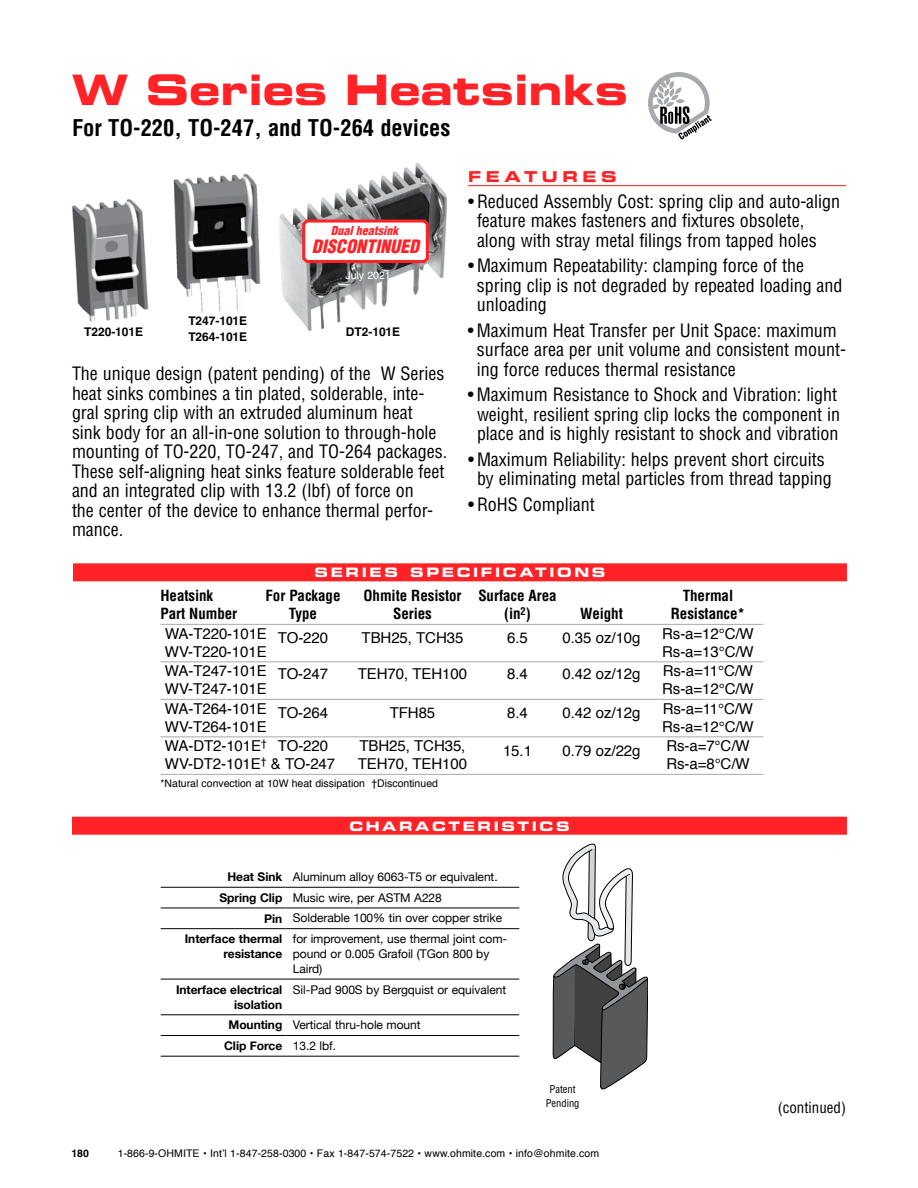
<style>
.page{position:relative;width:918px;height:1188px;background:#fff}
.page>*{position:absolute;margin:0;border:0;box-sizing:border-box;transform-origin:0 0}
.t1{font:42px "Eurostile Bold Extended Two";color:#ff2227}
.t2{font:700 condensed 22.5px "Helvetica";color:#000}
.t3{font:condensed 18px/19.5px "Helvetica";color:#000}
.t4{font:italic 900 condensed 18px "Helvetica";color:#ff2227}
.t5{font:15px "Helvetica";letter-spacing:-.005em;color:#000}
.t6{font:700 condensed 15px "Helvetica";letter-spacing:-.005em;color:#000}
.t7{font:condensed 15px "Helvetica";color:#000}
.t8{font:15px "Eurostile Bold Extended Two";letter-spacing:.3em;color:#ff2227}
.t9{font:13.05px "Eurostile Bold Extended Two";letter-spacing:.2em;color:#fff}
.t10{font:12px/21px "Helvetica Neue";letter-spacing:-.005em;color:#000}
.t11{font:700 12px/15px "Helvetica Neue";letter-spacing:-.005em;color:#000;text-align:right}
.t12{font:700 12px/16.5px "Helvetica";letter-spacing:-.005em;color:#000}
.t13{font:italic 900 condensed 12px "Helvetica";color:#ff2227}
.t14{font:10.5px "Helvetica";letter-spacing:.01em;color:#000}
.t15{font:condensed 10.5px/13.5px "Helvetica";color:#000;text-align:center}
.t16{font:10.5px "Helvetica";color:#fff}
.t17{font:700 10.5px "Helvetica";color:#000}
.s1{font-weight:700}
</style>
<div class="page">
<svg style="left:553px;top:844px;width:95px;height:245px"></svg>
<hr style="left:160px;top:624px;width:604px;height:1px;background:#a7a9ac">
<hr style="left:160px;top:661px;width:604px;height:1px;background:#a7a9ac">
<hr style="left:160px;top:699px;width:604px;height:1px;background:#a7a9ac">
<hr style="left:160px;top:736px;width:604px;height:1px;background:#a7a9ac">
<hr style="left:160px;top:774px;width:604px;height:1px;background:#a7a9ac">
<hr style="left:161px;top:887px;width:124px;height:1px;background:#000">
<hr style="left:285px;top:887px;width:234px;height:1px;background:#000">
<hr style="left:161px;top:908px;width:124px;height:1px;background:#000">
<hr style="left:285px;top:908px;width:234px;height:1px;background:#000">
<hr style="left:161px;top:928px;width:124px;height:1px;background:#000">
<hr style="left:285px;top:928px;width:234px;height:1px;background:#000">
<hr style="left:161px;top:979px;width:124px;height:1px;background:#000">
<hr style="left:285px;top:979px;width:234px;height:1px;background:#000">
<hr style="left:161px;top:1015px;width:124px;height:1px;background:#000">
<hr style="left:285px;top:1015px;width:234px;height:1px;background:#000">
<hr style="left:161px;top:1035px;width:124px;height:1px;background:#000">
<hr style="left:161px;top:1056px;width:124px;height:1px;background:#000">
<hr style="left:285px;top:1035px;width:234px;height:1px;background:#000">
<hr style="left:285px;top:1056px;width:234px;height:1px;background:#000">
<img style="left:71px;top:199px;width:78px;height:123px">
<img style="left:173px;top:173px;width:88px;height:140px">
<div style="left:542px;top:1081px;width:41px;height:14px;background:#fff"></div>
<img style="left:279px;top:163px;width:142px;height:168px">
<div style="left:346px;top:324px;width:61px;height:14px;background:#fff"></div>
<svg style="left:648px;top:72px;width:64px;height:67px"></svg>
<hr style="left:468px;top:185px;width:378px;height:1px;background:#ff2227">
<div style="left:72px;top:817px;width:775px;height:18px;background:#ff2227"></div>
<div style="left:73px;top:563px;width:774px;height:18px;background:#ff2227"></div>
<svg style="left:301px;top:217px;width:129px;height:47px"></svg>
<h1 class="t1" style="left:72px;top:60px;width:558px">W SERIES HEATSINKS</h1>
<p class="t2" style="left:72px;top:114px;width:380px">For TO-220, TO-247, and TO-264 devices</p>
<p class="t13" style="left:331px;top:223px;width:69px">Dual heatsink</p>
<p class="t4" style="left:312px;top:235px;width:109px">DISCONTINUED</p>
<p class="t16" style="left:346px;top:267px;width:47px">July 2021</p>
<p class="t12" style="left:84px;top:323px;width:60px">T220-101E</p>
<p class="t12" style="left:188px;top:312px;width:60px">T247-101E<br>T264-101E</p>
<p class="t12" style="left:346px;top:323px;width:56px">DT2-101E</p>
<p class="t3" style="left:72px;top:363px;width:377px">The unique design (patent pending) of the W Series heat sinks combines a tin plated, solderable, inte&shy;gral spring clip with an extruded aluminum heat<br>sink body for an all-in-one solution to through-hole mounting of TO-220, TO-247, and TO-264 packages.<br>These self-aligning heat sinks feature solderable feet and an integrated clip with 13.2 (lbf) of force on<br>the center of the device to enhance thermal perfor&shy;mance.</p>
<p class="t8" style="left:468px;top:166px;width:146px">FEATURES</p>
<p class="t3" style="left:477px;top:191px;width:365px;text-indent:-9px">• Reduced Assembly Cost: spring clip and auto-align feature makes fasteners and fixtures obsolete, along with stray metal filings from tapped holes</p>
<p class="t3" style="left:477px;top:256px;width:367px;text-indent:-9px">• Maximum Repeatability: clamping force of the spring clip is not degraded by repeated loading and unloading</p>
<p class="t3" style="left:477px;top:320px;width:370px;text-indent:-9px">• Maximum Heat Transfer per Unit Space: maximum surface area per unit volume and consistent mount&shy;ing force reduces thermal resistance</p>
<p class="t3" style="left:468px;top:385px;width:374px;text-align:center">• Maximum Resistance to Shock and Vibration: light weight, resilient spring clip locks the component in place and is highly resistant to shock and vibration</p>
<p class="t3" style="left:468px;top:449px;width:365px;text-align:center">• Maximum Reliability: helps prevent short circuits by eliminating metal particles from thread tapping</p>
<p class="t3" style="left:468px;top:494px;width:128px">• RoHS Compliant</p>
<p class="t9" style="left:315px;top:563px;width:30px">SERIE</p>
<p class="t9" style="left:384px;top:563px;width:70px">S SPECI</p>
<p class="t9" style="left:481px;top:563px;width:27px">FICATI</p>
<p class="t9" style="left:557px;top:563px;width:50px">ONS</p>
<p class="t6" style="left:160px;top:587px;width:54px">Heatsink</p>
<p class="t6" style="left:266px;top:587px;width:77px">For Package</p>
<p class="t6" style="left:364px;top:587px;width:195px">Ohmite Resistor Surface Area</p>
<p class="t6" style="left:683px;top:587px;width:52px">Thermal</p>
<p class="t6" style="left:161px;top:605px;width:78px">Part Number</p>
<p class="t6" style="left:289px;top:605px;width:30px">Type</p>
<p class="t6" style="left:393px;top:605px;width:40px">Series</p>
<p class="t6" style="left:504px;top:605px;width:28px">(in<sup>2</sup>)</p>
<p class="t6" style="left:580px;top:605px;width:44px">Weight</p>
<p class="t6" style="left:671px;top:605px;width:76px">Resistance*</p>
<p class="t5" style="left:165px;top:622px;width:165px">WA-T220-101E TO-220</p>
<p class="t5" style="left:362px;top:627px;width:103px">TBH25, TCH35</p>
<p class="t5" style="left:507px;top:627px;width:22px">6.5</p>
<p class="t5" style="left:562px;top:627px;width:80px">0.35 oz/10g</p>
<p class="t5" style="left:662px;top:622px;width:93px">Rs-a=12°C/W</p>
<p class="t5" style="left:165px;top:640px;width:103px">WV-T220-101E</p>
<p class="t5" style="left:662px;top:640px;width:93px">Rs-a=13°C/W</p>
<p class="t5" style="left:165px;top:660px;width:165px">WA-T247-101E TO-247</p>
<p class="t5" style="left:358px;top:663px;width:111px">TEH70, TEH100</p>
<p class="t5" style="left:507px;top:663px;width:22px">8.4</p>
<p class="t5" style="left:562px;top:663px;width:80px">0.42 oz/12g</p>
<p class="t5" style="left:663px;top:660px;width:92px">Rs-a=11°C/W</p>
<p class="t5" style="left:165px;top:678px;width:103px">WV-T247-101E</p>
<p class="t5" style="left:662px;top:678px;width:93px">Rs-a=12°C/W</p>
<p class="t5" style="left:165px;top:697px;width:165px">WA-T264-101E TO-264</p>
<p class="t5" style="left:390px;top:702px;width:47px">TFH85</p>
<p class="t5" style="left:507px;top:702px;width:22px">8.4</p>
<p class="t5" style="left:562px;top:702px;width:80px">0.42 oz/12g</p>
<p class="t5" style="left:663px;top:697px;width:92px">Rs-a=11°C/W</p>
<p class="t5" style="left:165px;top:715px;width:103px">WV-T264-101E</p>
<p class="t5" style="left:662px;top:715px;width:93px">Rs-a=12°C/W</p>
<p class="t5" style="left:165px;top:735px;width:165px">WA-DT2-101E<sup>†</sup> TO-220</p>
<p class="t5" style="left:360px;top:735px;width:107px">TBH25, TCH35,</p>
<p class="t5" style="left:503px;top:739px;width:30px">15.1</p>
<p class="t5" style="left:562px;top:739px;width:80px">0.79 oz/22g</p>
<p class="t5" style="left:666px;top:735px;width:85px">Rs-a=7°C/W</p>
<p class="t5" style="left:165px;top:753px;width:172px">WV-DT2-101E<sup>†</sup> &amp; TO-247</p>
<p class="t5" style="left:358px;top:753px;width:111px">TEH70, TEH100</p>
<p class="t5" style="left:666px;top:753px;width:85px">Rs-a=8°C/W</p>
<p class="t14" style="left:160px;top:776px;width:279px">*Natural convection at 10W heat dissipation †Discontinued</p>
<p class="t9" style="left:349px;top:817px;width:219px">CH ARACTERIS TICS</p>
<p class="t10" style="left:220px;top:867px;width:280px;text-indent:8px"><span class="s1">Heat Sink</span> Aluminum alloy 6063-T5 or equivalent.<br><span class="s1">Spring Clip</span> Music wire, per ASTM A228</p>
<p class="t10" style="left:185px;top:908px;width:319px;text-indent:79px"><span class="s1">Pin</span> Solderable 100% tin over copper strike<br><span class="s1">Interface thermal</span></p>
<p class="t11" style="left:224px;top:947px;width:60px">resistance</p>
<p class="t10" style="left:293px;top:932px;width:216px;line-height:15px">for improvement, use thermal joint com&shy;pound or 0.005 Grafoil (TGon 800 by<br>Laird)</p>
<p class="t11" style="left:176px;top:982px;width:108px">Interface electrical isolation</p>
<p class="t10" style="left:293px;top:979px;width:215px">Sil-Pad 900S by Bergquist or equivalent</p>
<p class="t10" style="left:224px;top:1015px;width:198px;text-indent:4px"><span class="s1">Mounting</span> Vertical thru-hole mount<br><span class="s1">Clip Force</span> 13.2 lbf.</p>
<p class="t15" style="left:546px;top:1083px;width:35px">Patent<br>Pending</p>
<p class="t17" style="left:71px;top:1147px;width:19px">180</p>
<p class="t14" style="left:118px;top:1145px;width:483px">1-866-9-OHMITE • Int’l 1-847-258-0300 • Fax 1-847-574-7522 • www.ohmite.com • info@ohmite.com</p>
<p class="t7" style="left:778px;top:1098px;width:70px">(continued)</p>
</div>
